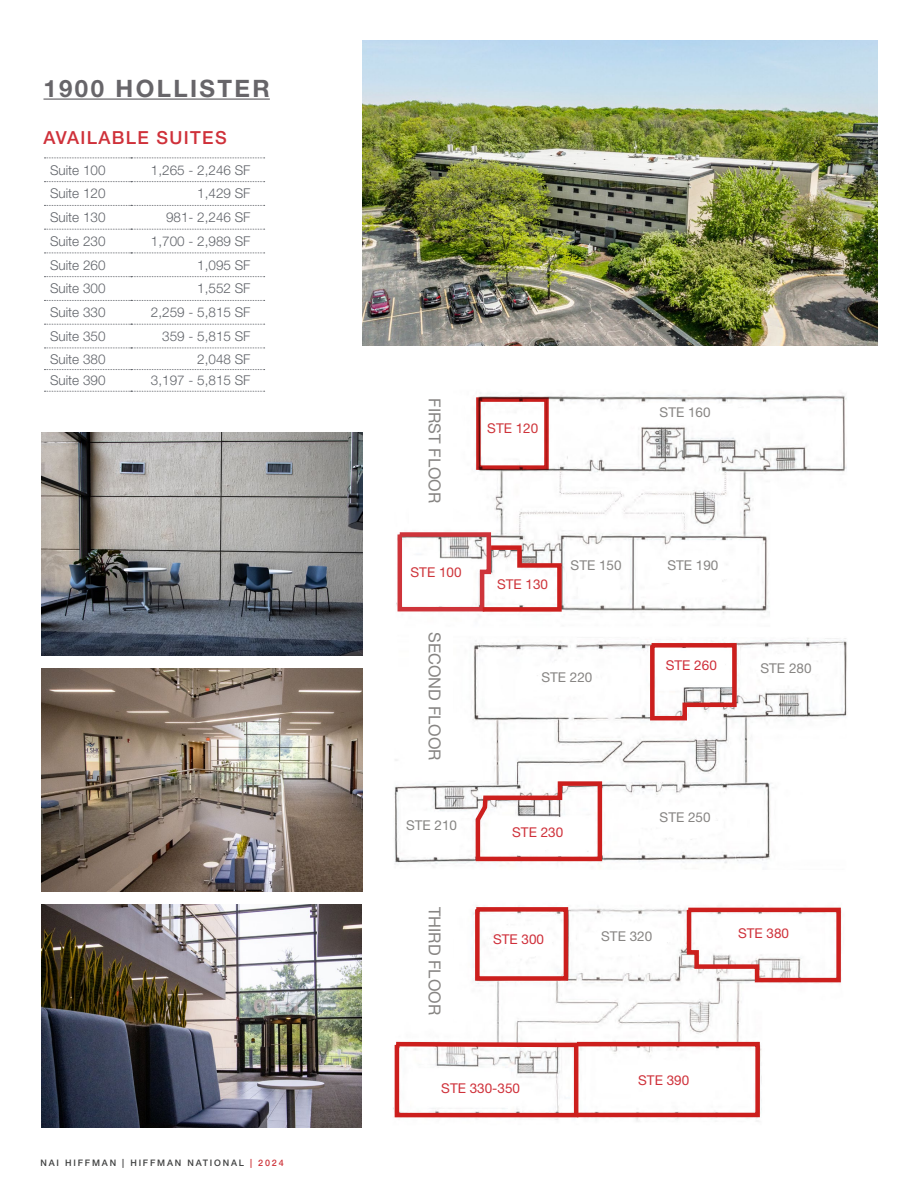
<style>
.page{position:relative;width:918px;height:1188px;background:#fff}
.page>*{position:absolute;margin:0;border:0;box-sizing:border-box;transform-origin:0 0}
.t1{font:700 24px "Helvetica Neue LT Std";letter-spacing:.1em;color:#676569}
.t2{font:500 18px "Helvetica Neue LT Std";letter-spacing:.075em;color:#cf313a}
.t3{font:16.5px "Helvetica Neue LT Std";color:#878583}
.t4{font:300 13.5px "Helvetica Neue LT Std";color:#61646a}
.t5{font:13.5px "Helvetica Neue LT Std";color:#878583}
.t6{font:13.5px "Helvetica Neue LT Std";color:#cf313a}
.t7{font:13.5px "Helvetica Neue LT Std";color:#ce343a}
.t8{font:13.5px "Helvetica Neue LT Std";color:#cf2f3a}
.t9{font:13.5px "Helvetica Neue LT Std";color:#868583}
.t10{font:500 9px "Helvetica Neue LT Std";letter-spacing:.2em;color:#414242}
.s1{color:#ce343a}
</style>
<div class="page">
<img style="left:394px;top:392px;width:453px;height:730px">
<div style="left:409px;top:385px;width:43px;height:142px;background:#fff"></div>
<div style="left:409px;top:634px;width:43px;height:142px;background:#fff"></div>
<div style="left:409px;top:883px;width:43px;height:142px;background:#fff"></div>
<img style="left:363px;top:40px;width:515px;height:306px">
<img style="left:42px;top:432px;width:321px;height:223px">
<img style="left:42px;top:668px;width:321px;height:223px">
<img style="left:42px;top:905px;width:320px;height:223px">
<div style="left:476px;top:397px;width:73px;height:73px;border:4px solid #cc1f1d"></div>
<svg style="left:395px;top:530px;width:169px;height:84px"></svg>
<svg style="left:473px;top:779px;width:131px;height:84px"></svg>
<svg style="left:647px;top:641px;width:92px;height:82px"></svg>
<svg style="left:684px;top:905px;width:159px;height:80px"></svg>
<svg style="left:393px;top:1040px;width:188px;height:80px"></svg>
<div style="left:575px;top:1042px;width:185px;height:75px;border:4px solid #cc1f1d"></div>
<svg style="left:44px;top:205px;width:221px;height:1px"></svg>
<svg style="left:44px;top:229px;width:221px;height:1px"></svg>
<svg style="left:44px;top:253px;width:221px;height:1px"></svg>
<svg style="left:44px;top:276px;width:221px;height:1px"></svg>
<svg style="left:44px;top:300px;width:221px;height:1px"></svg>
<svg style="left:44px;top:324px;width:221px;height:1px"></svg>
<svg style="left:44px;top:348px;width:221px;height:1px"></svg>
<svg style="left:44px;top:369px;width:221px;height:1px"></svg>
<svg style="left:44px;top:391px;width:221px;height:1px"></svg>
<svg style="left:44px;top:158px;width:221px;height:1px"></svg>
<svg style="left:44px;top:181px;width:221px;height:1px"></svg>
<svg style="left:472px;top:905px;width:98px;height:78px"></svg>
<hr style="left:44px;top:98px;width:226px;height:2px;background:#676569">
<h1 class="t1" style="left:44px;top:73px;width:228px">1900 HOLLISTER</h1>
<h2 class="t2" style="left:44px;top:127px;width:185px">AVAILABLE SUITES</h2>
<p class="t4" style="left:50px;top:162px;width:57px">Suite 100</p>
<p class="t4" style="left:151px;top:162px;width:101px">1,265 - 2,246 SF</p>
<p class="t4" style="left:50px;top:185px;width:57px">Suite 120</p>
<p class="t4" style="left:197px;top:185px;width:55px">1,429 SF</p>
<p class="t4" style="left:50px;top:209px;width:57px">Suite 130</p>
<p class="t4" style="left:166px;top:209px;width:86px">981- 2,246 SF</p>
<p class="t4" style="left:50px;top:233px;width:57px">Suite 230</p>
<p class="t4" style="left:151px;top:233px;width:101px">1,700 - 2,989 SF</p>
<p class="t4" style="left:50px;top:257px;width:57px">Suite 260</p>
<p class="t4" style="left:197px;top:257px;width:55px">1,095 SF</p>
<p class="t4" style="left:50px;top:280px;width:57px">Suite 300</p>
<p class="t4" style="left:197px;top:280px;width:55px">1,552 SF</p>
<p class="t4" style="left:50px;top:304px;width:57px">Suite 330</p>
<p class="t4" style="left:151px;top:304px;width:101px">2,259 - 5,815 SF</p>
<p class="t4" style="left:50px;top:328px;width:57px">Suite 350</p>
<p class="t4" style="left:162px;top:328px;width:90px">359 - 5,815 SF</p>
<p class="t4" style="left:50px;top:351px;width:57px">Suite 380</p>
<p class="t4" style="left:197px;top:351px;width:55px">2,048 SF</p>
<p class="t4" style="left:50px;top:372px;width:57px">Suite 390</p>
<p class="t4" style="left:151px;top:372px;width:101px">3,197 - 5,815 SF</p>
<p class="t10" style="left:40px;top:1158px;width:245px">NAI HIFFMAN | HIFFMAN NATIONAL <span class="s1">| 2024</span></p>
<p class="t3" style="left:444px;top:398px;width:106px;rotate:90deg">FIRST FLOOR</p>
<p class="t7" style="left:411px;top:564px;width:53px">STE 100</p>
<p class="t3" style="left:444px;top:632px;width:130px;rotate:90deg">SECOND FLOOR</p>
<p class="t9" style="left:406px;top:817px;width:53px">STE 210</p>
<p class="t7" style="left:487px;top:420px;width:53px">STE 120</p>
<p class="t5" style="left:660px;top:404px;width:53px">STE 160</p>
<p class="t7" style="left:497px;top:576px;width:53px">STE 130</p>
<p class="t5" style="left:571px;top:557px;width:53px">STE 150</p>
<p class="t5" style="left:667px;top:557px;width:53px">STE 190</p>
<p class="t8" style="left:666px;top:657px;width:53px">STE 260</p>
<p class="t5" style="left:541px;top:670px;width:53px">STE 220</p>
<p class="t6" style="left:512px;top:824px;width:53px">STE 230</p>
<p class="t5" style="left:660px;top:809px;width:53px">STE 250</p>
<p class="t5" style="left:761px;top:660px;width:53px">STE 280</p>
<p class="t3" style="left:444px;top:907px;width:110px;rotate:90deg">THIRD FLOOR</p>
<p class="t8" style="left:493px;top:931px;width:53px">STE 300</p>
<p class="t5" style="left:601px;top:928px;width:53px">STE 320</p>
<p class="t6" style="left:738px;top:925px;width:53px">STE 380</p>
<p class="t6" style="left:441px;top:1080px;width:80px">STE 330-350</p>
<p class="t6" style="left:638px;top:1072px;width:53px">STE 390</p>
</div>
